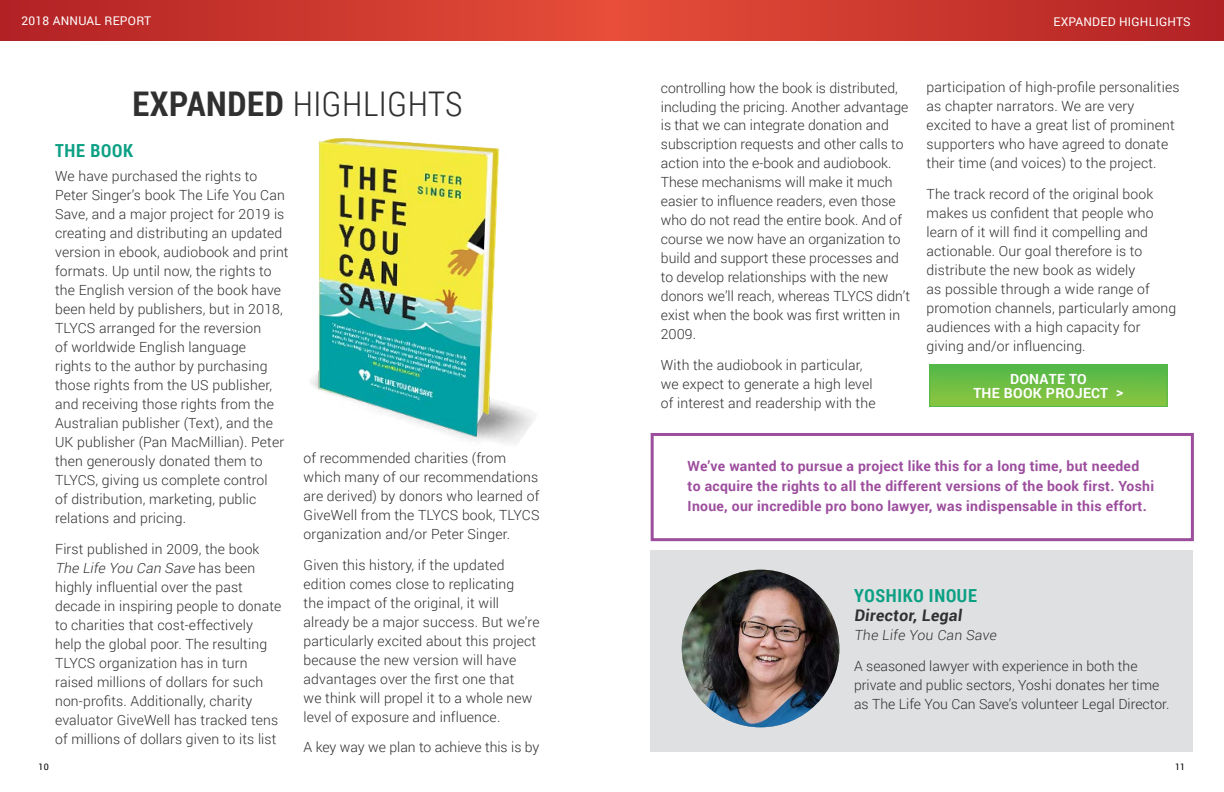
<style>
.page{position:relative;width:1224px;height:792px;background:#fff}
.page>*{position:absolute;margin:0;border:0;box-sizing:border-box;transform-origin:0 0}
.t1{font:700 34px "Roboto Condensed";color:#2f302f}
.t2{font:300 34px "Roboto Condensed";color:#2f302f}
.t3{font:700 18px "Roboto Condensed";letter-spacing:.04em;color:#0ba084}
.t4{font:700 16px "Roboto";color:#2f302f}
.t5{font:300 14px/19px "Roboto";letter-spacing:.01em;color:#2f302f}
.t6{font:700 14px/20px "Roboto";letter-spacing:.02em;color:#9c4d9d}
.t7{font:700 14px/14px "Roboto";letter-spacing:.02em;color:#fff;text-align:center}
.t8{font:12px "Roboto";letter-spacing:.02em;color:#fff}
.t9{font:9px "Roboto";color:#000}
.s1{font-weight:300}
.s2{font-style:italic}
</style>
<div class="page">
<div style="left:651px;top:433px;width:543px;height:108px;border:3px solid #9c4e9d"></div>
<div style="left:650px;top:551px;width:542px;height:201px;background:#dfe0e2"></div>
<img style="left:682px;top:570px;width:157px;height:157px;border-radius:79px">
<div style="left:930px;top:365px;width:237px;height:41px;background:linear-gradient(to bottom,#51b748,#8cc540)"></div>
<div style="left:929px;top:364px;width:239px;height:43px;border:1px solid #53b848"></div>
<div style="left:612px;top:0;width:612px;height:40px;background:linear-gradient(to right,#e64e38,#b12224)"></div>
<div style="left:0;top:0;width:612px;height:40px;background:linear-gradient(to right,#b12124,#e64e38)"></div>
<img style="left:311px;top:138px;width:223px;height:305px">
<p class="t8" style="left:22px;top:12px;width:131px">2018 ANNUAL REPORT</p>
<p class="t8" style="left:1054px;top:13px;width:139px">EXPANDED HIGHLIGHTS</p>
<h1 class="t1" style="left:132px;top:80px;width:178px">EXPAN DED <span class="s1">HIGH</span></h1>
<h1 class="t2" style="left:363px;top:81px;width:101px">LIGHTs</h1>
<p class="t3" style="left:55px;top:138px;width:11px">THE</p>
<p class="t3" style="left:90px;top:138px;width:23px">BOOK</p>
<p class="t5" style="left:55px;top:166px;width:235px">We have purchased the rights to Peter Singer’s book The Life You Can Save, and a major project for 2019 is creating and distributing an updated version in ebook, audiobook and print formats. Up until now, the rights to the English version of the book have been held by publishers, but in 2018, TLYCS arranged for the reversion<br>of worldwide English language<br>rights to the author by purchasing those rights from the US publisher, and receiving those rights from the Australian publisher (Text), and the UK publisher (Pan MacMillian). Peter then generously donated them to TLYCS, giving us complete control<br>of distribution, marketing, public relations and pricing.</p>
<p class="t5" style="left:55px;top:539px;width:228px">First published in 2009, the book <span class="s2">The Life You Can Save</span> h a s b e e n highly influential over the past decade in inspiring people to donate to charities that cost-effectively help the global poor. The resulting TLYCS organization has in turn raised millions of dollars for such non-profits. Additionally, charity evaluator GiveWell has tracked tens of millions of dollars given to its list</p>
<p class="t5" style="left:304px;top:448px;width:237px">of recommended charities (from which many of our recommendations are derived) by donors who learned of GiveWell from the TLYCS book, TLYCS organization and/or Peter Singer.</p>
<p class="t5" style="left:304px;top:555px;width:237px">Given this history, if the updated edition comes close to replicating<br>the impact of the original, it will already be a major success. But we’re particularly excited about this project because the new version will have advantages over the first one that<br>we think will propel it to a whole new level of exposure and influence.</p>
<p class="t5" style="left:304px;top:737px;width:237px">A key way we plan to achieve this is by</p>
<p class="t5" style="left:661px;top:78px;width:251px">controlling how the book is distributed, including the pricing. Another advantage is that we can integrate donation and subscription requests and other calls to action into the e-book and audiobook.<br>These mechanisms will make it much easier to influence readers, even those who do not read the entire book. And of course we now have an organization to build and support these processes and to develop relationships with the new donors we’ll reach, whereas TLYCS didn’t exist when the book was first written in 2009.</p>
<p class="t5" style="left:661px;top:355px;width:216px">With the audiobook in particular, we expect to generate a high level of interest and readership with the</p>
<p class="t5" style="left:927px;top:78px;width:254px">participation of high-profile personalities as chapter narrators. We are very excited to have a great list of prominent supporters who have agreed to donate their time (and voices) to the project.</p>
<p class="t5" style="left:927px;top:184px;width:251px">The track record of the original book makes us confident that people who learn of it will find it compelling and actionable. Our goal therefore is to distribute the new book as widely<br>as possible through a wide range of promotion channels, particularly among audiences with a high capacity for giving and/or influencing.</p>
<p class="t7" style="left:973px;top:372px;width:151px">DONATE TO<br>THE BOOK PROJECT &gt;</p>
<p class="t6" style="left:688px;top:456px;width:468px">We’ve wanted to pursue a project like this for a long time, but needed to acquire the rights to all the different versions of the book first. Yoshi<br>Inoue, our incredible pro bono lawyer, was indispensable in this effort.</p>
<p class="t3" style="left:854px;top:583px;width:124px">YOSHIKO INOUE</p>
<p class="t4" style="left:854px;top:604px;width:112px">Director, Legal</p>
<p class="t5" style="left:854px;top:620px;width:285px;line-height:30.3px">The Life You Can Save<br>A seasoned lawyer with experience in both the</p>
<p class="t5" style="left:854px;top:675px;width:317px">private and public sectors, Yoshi donates her time as The Life You Can Save’s volunteer Legal Director.</p>
<p class="t9" style="left:39px;top:760px;width:12px">10</p>
<p class="t9" style="left:1175px;top:760px;width:12px">11</p>
</div>
